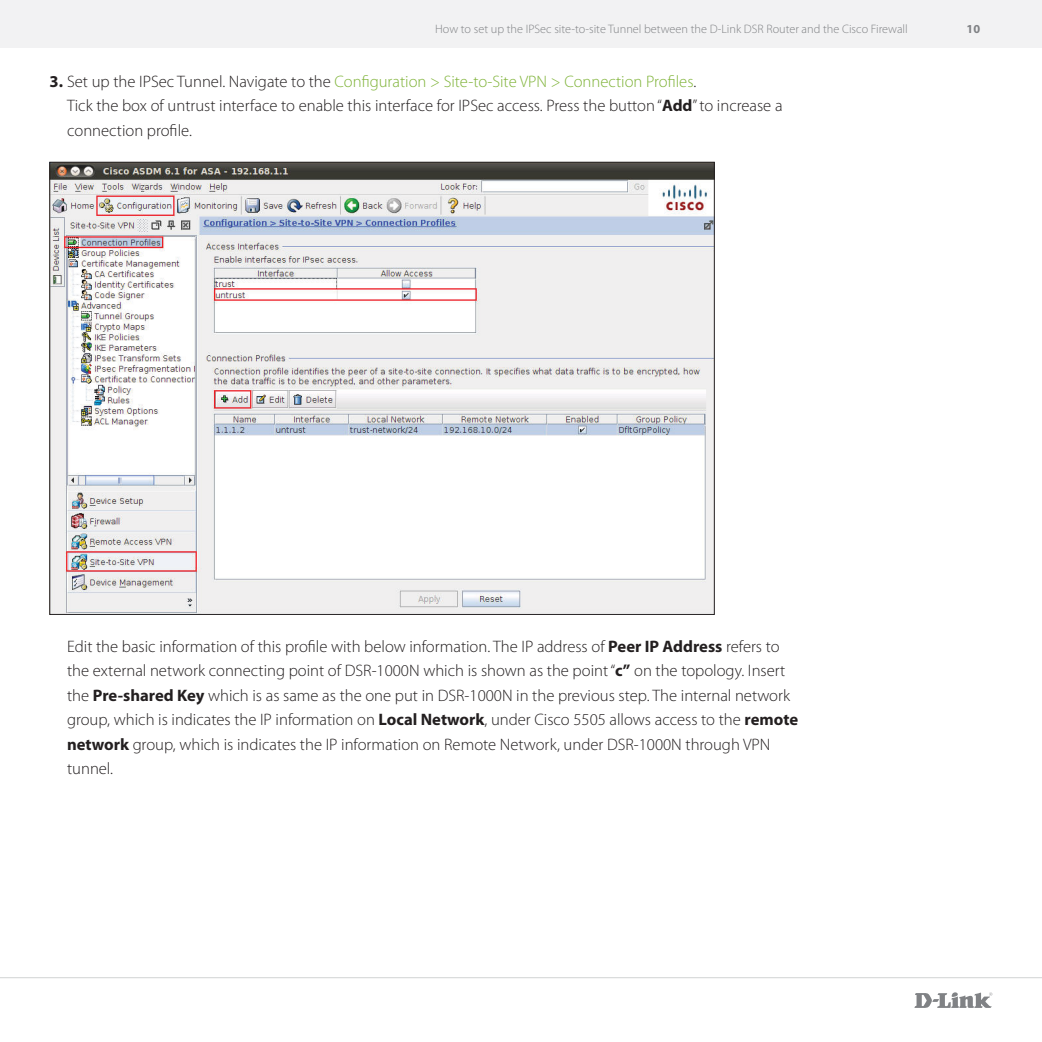
<style>
.page{position:relative;width:1042px;height:1042px;background:#fff}
.page>*{position:absolute;margin:0;border:0;box-sizing:border-box;transform-origin:0 0}
.t1{font:300 16.62px "Myriad Pro";color:#231f20}
.t2{font:300 16.62px "Myriad Pro";color:#7fb338}
.t3{font:300 12.25px "Myriad Pro";color:#808285}
.t4{font:700 12.25px "Myriad Pro";color:#808285}
.s1{font-weight:700;color:#231f20}
.s2{color:#231f20}
.s3{font-weight:700}
</style>
<div class="page">
<div style="left:0;top:0;width:1042px;height:48px;background:#f2f2f3"></div>
<svg style="left:914px;top:992px;width:78px;height:16px"></svg>
<hr style="left:0;top:977px;width:1042px;height:1px;background:#d1d3d4">
<img style="left:52px;top:164px;width:660px;height:448px">
<p class="t3" style="left:435px;top:22px;width:474px">How to set up the IPSec site-to-site Tunnel between the D-Link DSR Router and the Cisco Firewall</p>
<p class="t4" style="left:966px;top:21px;width:15px">10</p>
<p class="t2" style="left:50px;top:72px;width:648px"><span class="s1">3.</span> <span class="s2">Set up the IPSec Tunnel. Navigate to the</span> Configuration &gt; Site-to-Site VPN &gt; Connection Profiles<span class="s2">.</span></p>
<p class="t1" style="left:67px;top:97px;width:717px">Tick the box of untrust interface to enable this interface for IPSec access. Press the button “<span class="s3">Add</span>” to increase a</p>
<p class="t1" style="left:67px;top:121px;width:126px">connection profile.</p>
<p class="t1" style="left:67px;top:637px;width:714px">Edit the basic information of this profile with below information. The IP address of <span class="s3">Peer IP Address</span> refers to</p>
<p class="t1" style="left:67px;top:661px;width:720px">the external network connecting point of DSR-1000N which is shown as the point “<span class="s3">c”</span> on the topology. Insert</p>
<p class="t1" style="left:67px;top:686px;width:724px">the <span class="s3">Pre-shared Key</span> which is as same as the one put in DSR-1000N in the previous step. The internal network</p>
<p class="t1" style="left:67px;top:710px;width:732px">group, which is indicates the IP information on <span class="s3">Local Network</span>, under Cisco 5505 allows access to the <span class="s3">remote</span></p>
<p class="t1" style="left:67px;top:735px;width:705px"><span class="s3">network</span> group, which is indicates the IP information on Remote Network, under DSR-1000N through VPN</p>
<p class="t1" style="left:67px;top:759px;width:48px">tunnel.</p>
</div>
